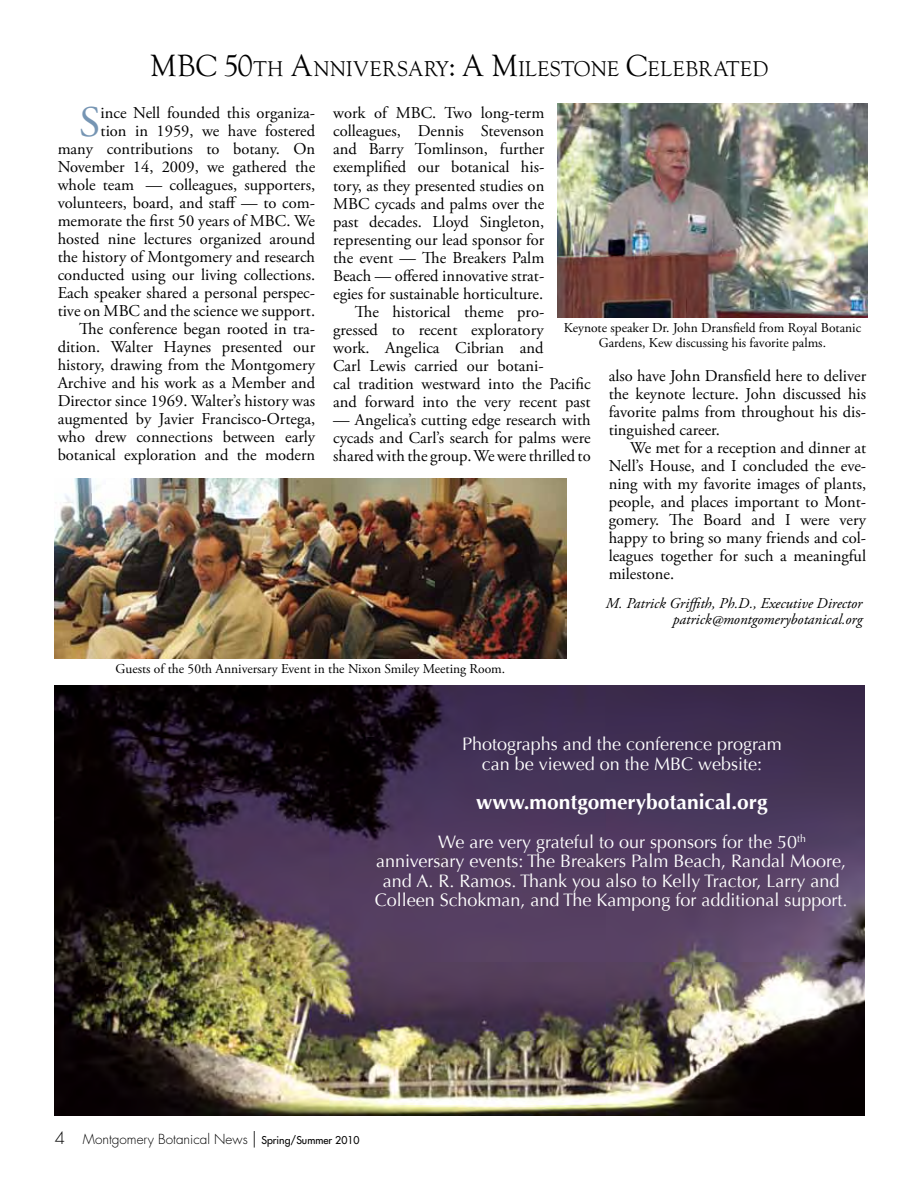
<style>
.page{position:relative;width:918px;height:1188px;background:#fff}
.page>*{position:absolute;margin:0;border:0;box-sizing:border-box;transform-origin:0 0}
.t1{font:43.65px "Adobe Garamond Pro";color:#7695b3}
.t2{font:700 21px "Optima";color:#fff}
.t3{font:18.9px "Goudy Old Style";color:#000}
.t4{font:18px/19.5px "Optima";color:#fff;text-align:center}
.t5{font:16.5px/18px "Adobe Garamond Pro";color:#000;text-align:justify}
.t6{font:italic 15px/16.5px "Adobe Garamond Pro";color:#000;text-align:right}
.t7{font:13.5px/15px "Adobe Garamond Pro";color:#000;text-align:center}
.t8{font:300 13.5px "Futura";color:#000}
.s1{font-size:27px}
.s2{font-size:16.5px}
.s3{font-weight:400;font-size:10.5px}
</style>
<div class="page">
<img style="left:558px;top:104px;width:310px;height:214px">
<img style="left:55px;top:686px;width:810px;height:430px">
<img style="left:55px;top:478px;width:512px;height:180px">
<p class="t3" style="left:150px;top:57px;width:620px"><span class="s1">MBC 50</span>TH <span class="s1">A</span>NNIVERSARY<span class="s1">: A M</span>ILESTONE <span class="s1">C</span>ELEBRATED</p>
<p class="t5" style="left:58px;top:105px;width:259px;text-align:right">ince Nell founded this organiza-<br>tion in 1959, we have fostered<br>many contributions to botany. On November 14, 2009, we gathered the whole team — colleagues, supporters, volunteers, board, and staff — to com&shy;memorate the first 50 years of MBC. We hosted nine lectures organized around the history of Montgomery and research conducted using our living collections.<br>Each speaker shared a personal perspec&shy;tive on MBC and the science we support.<br>The conference began rooted in tra&shy;dition. Walter Haynes presented our history, drawing from the Montgomery Archive and his work as a Member and Director since 1969. Walter’s history was augmented by Javier Francisco-Ortega, who drew connections between early botanical exploration and the modern</p>
<p class="t5" style="left:333px;top:105px;width:213px">work of MBC. Two long-term</p>
<h1 class="t1" style="left:79px;top:96px;width:23px">S</h1>
<p class="t5" style="left:333px;top:123px;width:213px">colleagues, Dennis Stevenson</p>
<p class="t5" style="left:333px;top:141px;width:213px">and Barry Tomlinson, further</p>
<p class="t5" style="left:333px;top:159px;width:213px">exemplified our botanical his-</p>
<p class="t5" style="left:333px;top:177px;width:213px">tory, as they presented studies on</p>
<p class="t5" style="left:333px;top:195px;width:213px">MBC cycads and palms over the</p>
<p class="t5" style="left:333px;top:213px;width:213px">past decades. Lloyd Singleton,</p>
<p class="t5" style="left:333px;top:231px;width:213px">representing our lead sponsor for</p>
<p class="t5" style="left:333px;top:249px;width:213px">the event — The Breakers Palm</p>
<p class="t5" style="left:333px;top:267px;width:213px">Beach — offered innovative strat-</p>
<p class="t5" style="left:333px;top:285px;width:211px">egies for sustainable horticulture.</p>
<p class="t5" style="left:355px;top:303px;width:191px">The historical theme pro-</p>
<p class="t5" style="left:333px;top:321px;width:212px">gressed to recent exploratory</p>
<p class="t5" style="left:333px;top:339px;width:212px">work. Angelica Cibrian and</p>
<p class="t5" style="left:333px;top:357px;width:212px">Carl Lewis carried our botani-</p>
<p class="t5" style="left:333px;top:375px;width:259px">cal tradition westward into the Pacific</p>
<p class="t5" style="left:333px;top:393px;width:259px">and forward into the very recent past</p>
<p class="t5" style="left:333px;top:411px;width:259px">— Angelica’s cutting edge research with cycads and Carl’s search for palms were shared with the group. We were thrilled to</p>
<p class="t7" style="left:564px;top:321px;width:299px">Keynote speaker Dr. John Dransfield from Royal Botanic<br>Gardens, Kew discussing his favorite palms.</p>
<p class="t5" style="left:609px;top:367px;width:259px">also have John Dransfield here to deliver the keynote lecture. John discussed his favorite palms from throughout his dis&shy;tinguished career.</p>
<p class="t5" style="left:609px;top:439px;width:259px;text-indent:22px">We met for a reception and dinner at Nell’s House, and I concluded the eve&shy;ning with my favorite images of plants, people, and places important to Mont&shy;gomery. The Board and I were very happy to bring so many friends and col&shy;leagues together for such a meaningful milestone.</p>
<p class="t6" style="left:606px;top:595px;width:258px">M. Patrick Griffith, Ph.D., Executive Director patrick@montgomerybotanical.org</p>
<p class="t7" style="left:116px;top:661px;width:391px">Guests of the 50th Anniversary Event in the Nixon Smiley Meeting Room.</p>
<p class="t4" style="left:462px;top:734px;width:321px">Photographs and the conference program can be viewed on the MBC website:</p>
<p class="t2" style="left:476px;top:789px;width:293px">www.montgomerybotanical.org</p>
<p class="t4" style="left:438px;top:832px;width:369px">We are very grateful to our sponsors for the 50<sup>th</sup></p>
<p class="t4" style="left:376px;top:851px;width:472px">anniversary events: The Breakers Palm Beach, Randal Moore,</p>
<p class="t4" style="left:383px;top:871px;width:458px">and A. R. Ramos. Thank you also to Kelly Tractor, Larry and</p>
<p class="t4" style="left:375px;top:890px;width:474px">Colleen Schokman, and The Kampong for additional support.</p>
<p class="t8" style="left:55px;top:1131px;width:306px"><span class="s2">4</span> Montgomery Botanical News <span class="s2">|</span> <span class="s3">Spring/Summer 2010</span></p>
</div>
